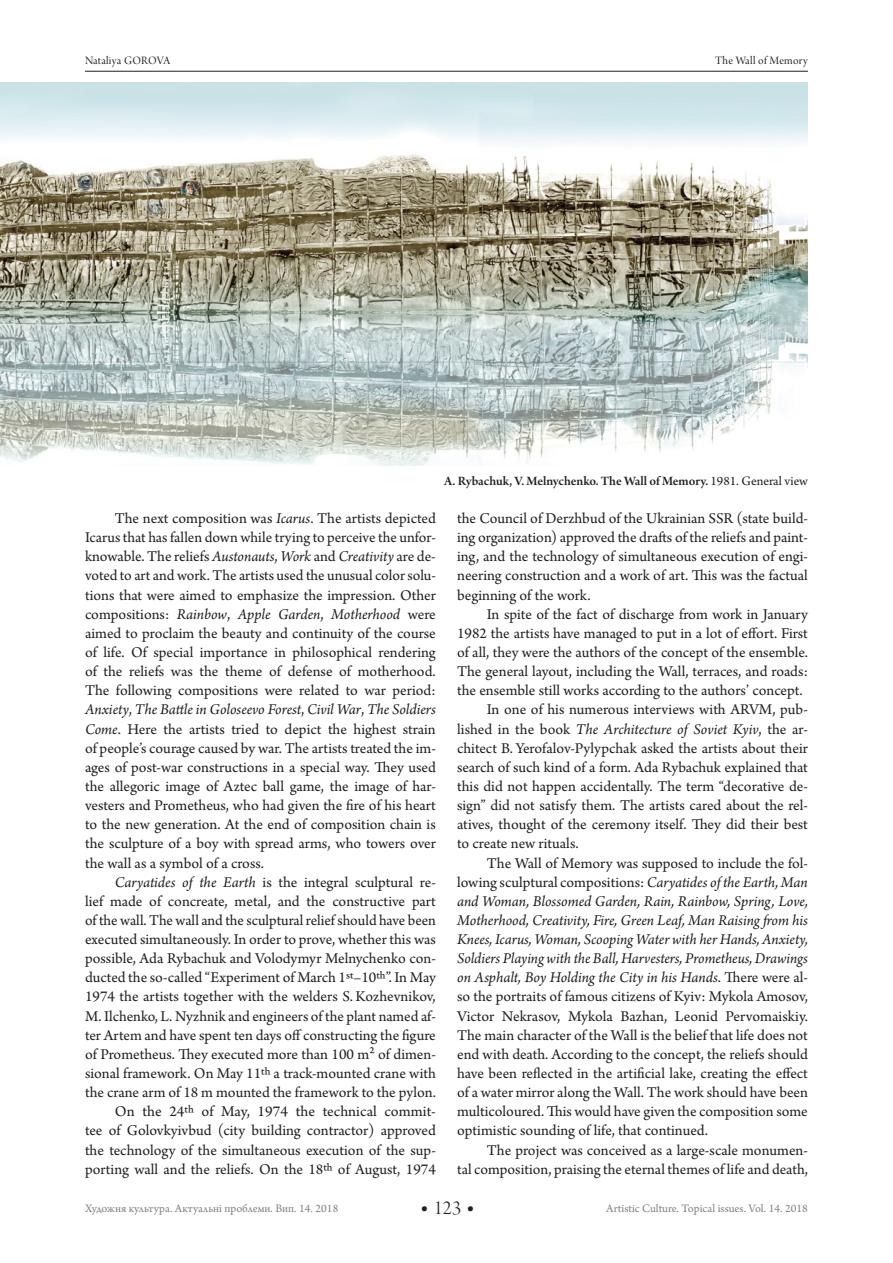
<style>
.page{position:relative;width:893px;height:1263px;background:#fff}
.page>*{position:absolute;margin:0;border:0;box-sizing:border-box;transform-origin:0 0}
.t1{font:21px "Arno Pro Light Display";color:#231f20}
.t2{font:15.75px/19.2px "Arno Pro";color:#231f20;text-align:justify}
.t3{font:italic 15.75px "Arno Pro";letter-spacing:-.005em;color:#231f20}
.t4{font:13.5px "Arno Pro Smbd Subhead";letter-spacing:-.005em;color:#231f20}
.t5{font:12px "Arno Pro";color:#808285}
.t6{font:12px "Arno Pro Display";letter-spacing:.02em;color:#231f20}
.s1{font-family:"Arno Pro"}
.s2{font-style:italic}
.s3{font-style:normal}
.s4{font-family:"Arno Pro";font-size:22.5px}
</style>
<div class="page">
<hr style="left:85px;top:71px;width:723px;height:1px;background:#231f20">
<img style="left:1px;top:83px;width:807px;height:383px">
<img style="left:0;top:83px;width:1px;height:383px">
<p class="t6" style="left:85px;top:54px;width:57px">Nataliya GORO</p>
<p class="t6" style="left:157px;top:54px;width:15px">VA</p>
<p class="t6" style="left:715px;top:54px;width:94px">The Wall of Memory</p>
<p class="t4" style="left:444px;top:473px;width:365px">A. Rybachuk, V. Melnychenko. The Wall of Memory. <span class="s1">1981. General view</span></p>
<p class="t2" style="left:85px;top:509px;width:352px;text-indent:30px">The next composition was <span class="s2">Icarus</span>. The artists depicted Icarus that has fallen down while trying to perceive the unfor&shy;knowable. The reliefs <span class="s2">Austonauts</span>, <span class="s2">Work</span> and <span class="s2">Creativity</span> are de&shy;voted to art and work. The artists used the unusual color solu&shy;tions that were aimed to emphasize the impression. Other compositions: <span class="s2">Rainbow</span>, <span class="s2">Apple Garden</span>, <span class="s2">Motherhood</span> were aimed to proclaim the beauty and continuity of the course of life. Of special importance in philosophical rendering of the reliefs was the theme of defense of motherhood.<br>The following compositions were related to war period:<br><span class="s2">Anxiety</span>, <span class="s2">The Battle in Goloseevo Forest</span>, <span class="s2">Civil War</span>, <span class="s2">The Soldiers Come</span>. Here the artists tried to depict the highest strain of people’s courage caused by war. The artists treated the im&shy;ages of post-war constructions in a special way. They used the allegoric image of Aztec ball game, the image of har&shy;vesters and Prometheus, who had given the fire of his heart to the new generation. At the end of composition chain is the sculpture of a boy with spread arms, who towers over the wall as a symbol of a cross.</p>
<p class="t2" style="left:85px;top:873px;width:352px;text-align:right"><span class="s2">Caryatides of the Earth</span> is the integral sculptural re-<br>lief made of concreate, metal, and the constructive part of the wall. The wall and the sculptural relief should have been executed simultaneously. In order to prove, whether this was possible, Ada Rybachuk and Volodymyr Melnychenko con&shy;ducted the so-called “Experiment of March 1st–10th”. In May 1974 the artists together with the welders S. Kozhevnikov, M. Ilchenko, L. Nyzhnik and engineers of the plant named af&shy;ter Artem and have spent ten days off constructing the figure of Prometheus. They executed more than 100 m2 of dimen&shy;sional framework. On May 11th a track-mounted crane with the crane arm of 18 m mounted the framework to the pylon.<br>On the 24th of May, 1974 the technical commit-<br>tee of Golovkyivbud (city building contractor) approved the technology of the simultaneous execution of the sup&shy;porting wall and the reliefs. On the 18th of August, 1974</p>
<p class="t2" style="left:457px;top:509px;width:352px;text-indent:279px">(state build&shy;ing organization) approved the drafts of the reliefs and paint&shy;ing, and the technology of simultaneous execution of engi&shy;neering construction and a work of art. This was the factual beginning of the work.</p>
<p class="t2" style="left:487px;top:605px;width:323px">In spite of the fact of discharge from work in January</p>
<p class="t2" style="left:457px;top:624px;width:352px">1982 the artists have managed to put in a lot of effort. First</p>
<p class="t2" style="left:457px;top:643px;width:352px">of all, they were the authors of the concept of the ensemble.</p>
<p class="t2" style="left:457px;top:663px;width:352px">The general layout, including the Wall, terraces, and roads:</p>
<p class="t2" style="left:457px;top:682px;width:347px">the ensemble still works according to the authors’ concept.</p>
<p class="t2" style="left:487px;top:701px;width:323px">In one of his numerous interviews with ARVM, pub-</p>
<p class="t3" style="left:457px;top:720px;width:352px"><span class="s3">lished in the book</span> The Architecture of Soviet Kyiv<span class="s3">, the ar-</span></p>
<p class="t2" style="left:457px;top:739px;width:352px">chitect B. Yerofalov-Pylypchak asked the artists about their</p>
<p class="t2" style="left:457px;top:758px;width:352px">search of such kind of a form. Ada Rybachuk explained that</p>
<p class="t2" style="left:457px;top:777px;width:352px">this did not happen accidentally. The term “decorative de-</p>
<p class="t2" style="left:457px;top:797px;width:352px">sign” did not satisfy them. The artists cared about the rel-</p>
<p class="t2" style="left:457px;top:816px;width:352px">atives, thought of the ceremony itself. They did their best</p>
<p class="t2" style="left:457px;top:835px;width:123px">to create new rituals.</p>
<p class="t2" style="left:487px;top:854px;width:323px">The Wall of Memory was supposed to include the fol-</p>
<p class="t2" style="left:457px;top:873px;width:352px">lowing sculptural compositions: <span class="s2">Caryatides of the Earth, Man</span></p>
<p class="t3" style="left:457px;top:892px;width:352px">and Woman, Blossomed Garden, Rain, Rainbow, Spring, Love,</p>
<p class="t3" style="left:457px;top:911px;width:352px">Motherhood, Creativity, Fire, Green Leaf, Man Raising from his</p>
<p class="t3" style="left:457px;top:930px;width:352px">Knees, Icarus, Woman, Scooping Water with her Hands, Anxiety,</p>
<p class="t3" style="left:457px;top:949px;width:352px">Soldiers Playing with the Ball, Harvesters, Prometheus, Drawings</p>
<p class="t3" style="left:457px;top:968px;width:352px">on Asphalt, Boy Holding the City in his Hands<span class="s3">. There were al-</span></p>
<p class="t2" style="left:457px;top:988px;width:352px">so the portraits of famous citizens of Kyiv: Mykola Amosov,</p>
<p class="t2" style="left:457px;top:1007px;width:352px">Victor Nekrasov, Mykola Bazhan, Leonid Pervomaiskiy.</p>
<p class="t2" style="left:457px;top:1026px;width:352px">The main character of the Wall is the belief that life does not</p>
<p class="t2" style="left:457px;top:1045px;width:352px">end with death. According to the concept, the reliefs should</p>
<p class="t2" style="left:457px;top:1064px;width:352px">have been reflected in the artificial lake, creating the effect</p>
<p class="t2" style="left:457px;top:1084px;width:352px">of a water mirror along the Wall. The work should have been</p>
<p class="t2" style="left:457px;top:1103px;width:352px">multicoloured. This would have given the composition some</p>
<p class="t2" style="left:457px;top:1122px;width:252px">optimistic sounding of life, that continued.</p>
<p class="t2" style="left:487px;top:1141px;width:323px">The project was conceived as a large-scale monumen-</p>
<p class="t2" style="left:457px;top:1160px;width:352px">tal composition, praising the eternal themes of life and death,</p>
<p class="t2" style="left:457px;top:509px;width:261px">the Council of Derzhbud of the Ukrainian SSR</p>
<p class="t5" style="left:85px;top:1201px;width:255px">Художня культура. Актуальні проблеми. Вип. 14. 2018</p>
<h1 class="t1" style="left:420px;top:1196px;width:56px"><span class="s4">•</span> 123 <span class="s4">•</span></h1>
<p class="t5" style="left:606px;top:1201px;width:203px">Artistic Culture. Topical issues. Vol. 14. 2018</p>
</div>
